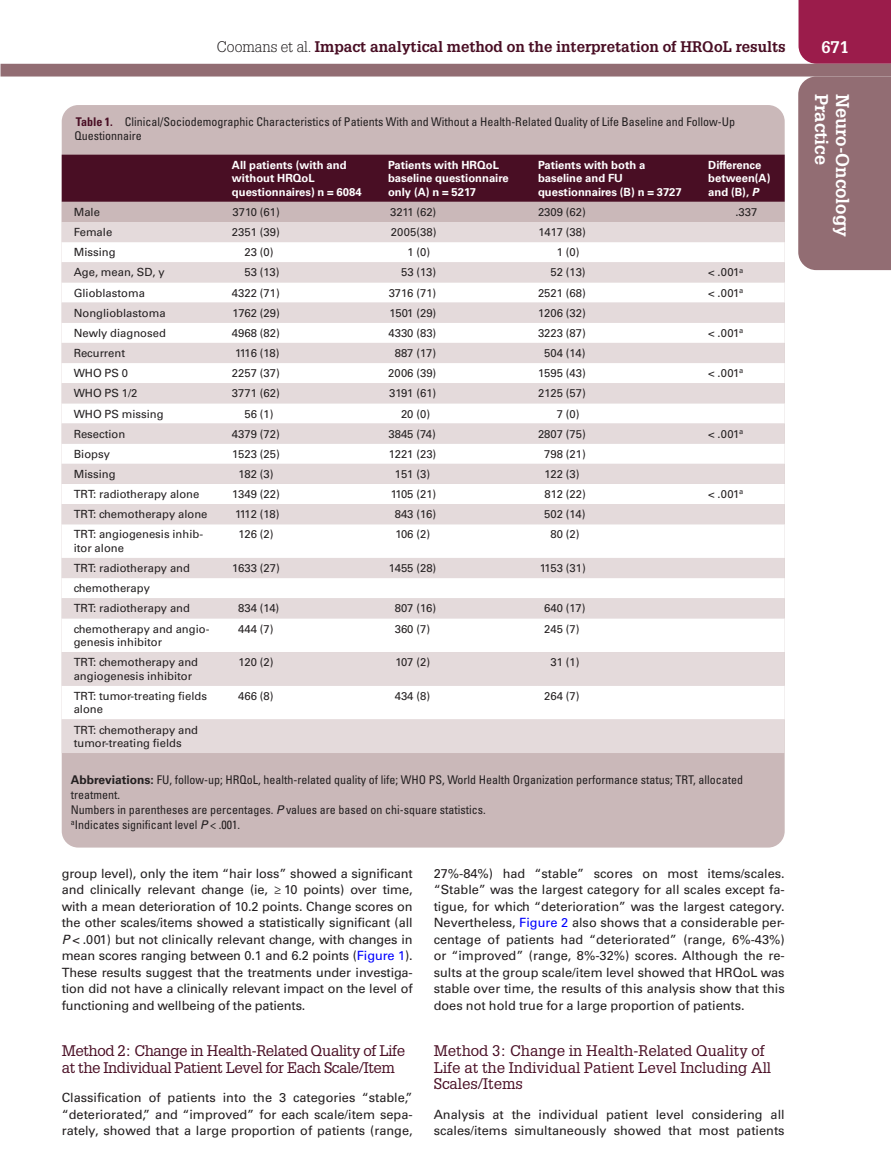
<style>
.page{position:relative;width:891px;height:1175px;background:#fff}
.page>*{position:absolute;margin:0;border:0;box-sizing:border-box;transform-origin:0 0}
.t1{font:700 18px "Glypha LT Std";color:#fff}
.t2{font:700 16.5px "Glypha LT Std";color:#fff}
.t3{font:15px/16.5px "Glypha LT Std";color:#490e24}
.t4{font:15px/16.5px "Glypha LT Std";letter-spacing:-.025em;color:#490e24}
.t5{font:700 15px "Glypha LT Std";color:#490e24}
.t6{font:12.75px/16.5px "Univers LT Std";color:#231f20;text-align:justify}
.t7{font:condensed 12px/15px "Univers LT Std";color:#231f20}
.t8{font:11.25px/13.5px "Univers LT Std";color:#231f20}
.t9{font:700 11.25px/13.5px "Univers LT Std";color:#fff}
.s1{font-weight:300;color:#231f20}
.s2{font-weight:700;color:#490e24}
.s3{font-style:italic}
.s4{font-weight:700;font-stretch:normal}
.s5{font-style:italic;font-stretch:normal}
.s6{color:#00f}
</style>
<div class="page">
<div style="left:799px;top:0;width:92px;height:64px;background:#9b1c4b"></div>
<div style="left:1px;top:64px;width:890px;height:12px;background:#926d73"></div>
<div style="left:798px;top:76px;width:93px;height:194px;background:#926d73"></div>
<div style="left:62px;top:105px;width:723px;height:742px;background:#cab8b9;border-radius:16px"></div>
<div style="left:62px;top:155px;width:723px;height:47px;background:#490e24"></div>
<div style="left:62px;top:222px;width:723px;height:531px;background:#e4dadb"></div>
<svg style="left:62px;top:242px;width:723px;height:477px;background:#f2eeee"></svg>
<p class="t5" style="left:217px;top:37px;width:570px"><span class="s1">Coomans et al.</span> Impact analytical method on the interpretation of HRQoL results</p>
<p class="t2" style="left:821px;top:37px;width:29px">671</p>
<h1 class="t1" style="left:833px;top:94px;width:73px;rotate:90deg">Practice</h1>
<h1 class="t1" style="left:854px;top:94px;width:145px;rotate:90deg">Neuro-Oncology</h1>
<p class="t7" style="left:74px;top:115px;width:662px;line-height:13.5px"><span class="s2">Table 1.</span> Clinical/Sociodemographic Characteristics of Patients With and Without a Health-Related Quality of Life Baseline and Follow-Up<br>Questionnaire</p>
<p class="t9" style="left:232px;top:158px;width:131px">All patients (with and without HRQoL questionnaires) n = 6084</p>
<p class="t9" style="left:388px;top:158px;width:122px">Patients with HRQoL baseline questionnaire only (A) n = 5217</p>
<p class="t9" style="left:538px;top:158px;width:145px">Patients with both a baseline and FU questionnaires (B) n = 3727</p>
<p class="t9" style="left:708px;top:158px;width:64px">Difference between(A) and (B), <span class="s3">P</span></p>
<p class="t8" style="left:74px;top:205px;width:28px">Male</p>
<p class="t8" style="left:233px;top:205px;width:49px">3710 (61)</p>
<p class="t8" style="left:390px;top:205px;width:48px">3211 (62)</p>
<p class="t8" style="left:538px;top:205px;width:49px">2309 (62)</p>
<p class="t8" style="left:736px;top:205px;width:23px">.337</p>
<p class="t8" style="left:74px;top:225px;width:40px">Female</p>
<p class="t8" style="left:232px;top:225px;width:49px">2351 (39)</p>
<p class="t8" style="left:391px;top:225px;width:47px">2005(38)</p>
<p class="t8" style="left:539px;top:225px;width:49px">1417 (38)</p>
<p class="t8" style="left:74px;top:246px;width:43px">Missing</p>
<p class="t8" style="left:244px;top:246px;width:31px">23 (0)</p>
<p class="t8" style="left:407px;top:246px;width:24px">1 (0)</p>
<p class="t8" style="left:557px;top:246px;width:24px">1 (0)</p>
<p class="t8" style="left:74px;top:266px;width:92px">Age, mean, SD, y</p>
<p class="t8" style="left:244px;top:266px;width:37px">53 (13)</p>
<p class="t8" style="left:401px;top:266px;width:37px">53 (13)</p>
<p class="t8" style="left:551px;top:266px;width:37px">52 (13)</p>
<p class="t8" style="left:708px;top:266px;width:37px">&lt; .001<sup>a</sup></p>
<p class="t8" style="left:74px;top:286px;width:73px">Glioblastoma</p>
<p class="t8" style="left:232px;top:286px;width:49px">4322 (71)</p>
<p class="t8" style="left:389px;top:286px;width:49px">3716 (71)</p>
<p class="t8" style="left:538px;top:286px;width:49px">2521 (68)</p>
<p class="t8" style="left:708px;top:286px;width:37px">&lt; .001<sup>a</sup></p>
<p class="t8" style="left:74px;top:306px;width:93px">Nonglioblastoma</p>
<p class="t8" style="left:233px;top:306px;width:49px">1762 (29)</p>
<p class="t8" style="left:389px;top:306px;width:49px">1501 (29)</p>
<p class="t8" style="left:538px;top:306px;width:49px">1206 (32)</p>
<p class="t8" style="left:74px;top:326px;width:94px">Newly diagnosed</p>
<p class="t8" style="left:232px;top:326px;width:49px">4968 (82)</p>
<p class="t8" style="left:389px;top:326px;width:49px">4330 (83)</p>
<p class="t8" style="left:538px;top:326px;width:49px">3223 (87)</p>
<p class="t8" style="left:708px;top:326px;width:37px">&lt; .001<sup>a</sup></p>
<p class="t8" style="left:74px;top:346px;width:53px">Recurrent</p>
<p class="t8" style="left:235px;top:346px;width:46px">1116 (18)</p>
<p class="t8" style="left:395px;top:346px;width:43px">887 (17)</p>
<p class="t8" style="left:544px;top:346px;width:43px">504 (14)</p>
<p class="t8" style="left:74px;top:366px;width:56px">WHO PS 0</p>
<p class="t8" style="left:232px;top:366px;width:49px">2257 (37)</p>
<p class="t8" style="left:388px;top:366px;width:50px">2006 (39)</p>
<p class="t8" style="left:538px;top:366px;width:49px">1595 (43)</p>
<p class="t8" style="left:708px;top:366px;width:37px">&lt; .001<sup>a</sup></p>
<p class="t8" style="left:74px;top:387px;width:65px">WHO PS 1/2</p>
<p class="t8" style="left:232px;top:387px;width:49px">3771 (62)</p>
<p class="t8" style="left:389px;top:387px;width:49px">3191 (61)</p>
<p class="t8" style="left:538px;top:387px;width:49px">2125 (57)</p>
<p class="t8" style="left:74px;top:407px;width:91px">WHO PS missing</p>
<p class="t8" style="left:244px;top:407px;width:31px">56 (1)</p>
<p class="t8" style="left:401px;top:407px;width:31px">20 (0)</p>
<p class="t8" style="left:557px;top:407px;width:24px">7 (0)</p>
<p class="t8" style="left:74px;top:427px;width:53px">Resection</p>
<p class="t8" style="left:232px;top:427px;width:49px">4379 (72)</p>
<p class="t8" style="left:389px;top:427px;width:49px">3845 (74)</p>
<p class="t8" style="left:538px;top:427px;width:49px">2807 (75)</p>
<p class="t8" style="left:708px;top:427px;width:37px">&lt; .001<sup>a</sup></p>
<p class="t8" style="left:74px;top:447px;width:38px">Biopsy</p>
<p class="t8" style="left:232px;top:447px;width:49px">1523 (25)</p>
<p class="t8" style="left:389px;top:447px;width:49px">1221 (23)</p>
<p class="t8" style="left:544px;top:447px;width:43px">798 (21)</p>
<p class="t8" style="left:74px;top:467px;width:43px">Missing</p>
<p class="t8" style="left:238px;top:467px;width:37px">182 (3)</p>
<p class="t8" style="left:395px;top:467px;width:37px">151 (3)</p>
<p class="t8" style="left:544px;top:467px;width:37px">122 (3)</p>
<p class="t8" style="left:74px;top:487px;width:127px">TRT: radiotherapy alone</p>
<p class="t8" style="left:232px;top:487px;width:49px">1349 (22)</p>
<p class="t8" style="left:391px;top:487px;width:47px">1105 (21)</p>
<p class="t8" style="left:544px;top:487px;width:43px">812 (22)</p>
<p class="t8" style="left:708px;top:487px;width:37px">&lt; .001<sup>a</sup></p>
<p class="t8" style="left:74px;top:507px;width:135px">TRT: chemotherapy alone</p>
<p class="t8" style="left:235px;top:507px;width:46px">1112 (18)</p>
<p class="t8" style="left:395px;top:507px;width:43px">843 (16)</p>
<p class="t8" style="left:544px;top:507px;width:43px">502 (14)</p>
<p class="t8" style="left:74px;top:528px;width:131px">TRT: angiogenesis inhib&shy;itor alone</p>
<p class="t8" style="left:238px;top:528px;width:37px">126 (2)</p>
<p class="t8" style="left:395px;top:528px;width:36px">106 (2)</p>
<p class="t8" style="left:551px;top:528px;width:31px">80 (2)</p>
<p class="t8" style="left:74px;top:561px;width:118px">TRT: radiotherapy and</p>
<p class="t8" style="left:232px;top:561px;width:49px">1633 (27)</p>
<p class="t8" style="left:389px;top:561px;width:49px">1455 (28)</p>
<p class="t8" style="left:540px;top:561px;width:48px">1153 (31)</p>
<p class="t8" style="left:74px;top:578px;width:118px;line-height:20.1px">chemotherapy<br>TRT: radiotherapy and</p>
<p class="t8" style="left:238px;top:601px;width:43px">834 (14)</p>
<p class="t8" style="left:395px;top:601px;width:43px">807 (16)</p>
<p class="t8" style="left:544px;top:601px;width:43px">640 (17)</p>
<p class="t8" style="left:74px;top:622px;width:137px">chemotherapy and angio&shy;genesis inhibitor</p>
<p class="t8" style="left:238px;top:622px;width:37px">444 (7)</p>
<p class="t8" style="left:395px;top:622px;width:37px">360 (7)</p>
<p class="t8" style="left:544px;top:622px;width:37px">245 (7)</p>
<p class="t8" style="left:74px;top:655px;width:126px">TRT: chemotherapy and angiogenesis inhibitor</p>
<p class="t8" style="left:238px;top:655px;width:37px">120 (2)</p>
<p class="t8" style="left:395px;top:655px;width:36px">107 (2)</p>
<p class="t8" style="left:551px;top:655px;width:31px">31 (1)</p>
<p class="t8" style="left:74px;top:689px;width:135px">TRT: tumor-treating fields alone</p>
<p class="t8" style="left:238px;top:689px;width:37px">466 (8)</p>
<p class="t8" style="left:395px;top:689px;width:37px">434 (8)</p>
<p class="t8" style="left:544px;top:689px;width:37px">264 (7)</p>
<p class="t8" style="left:74px;top:723px;width:126px">TRT: chemotherapy and tumor-treating fields</p>
<p class="t7" style="left:71px;top:772px;width:674px"><span class="s4">Abbreviations:</span> FU, follow-up; HRQoL, health-related quality of life; WHO PS, World Health Organization performance status; TRT, allocated treatment.<br>Numbers in parentheses are percentages. <span class="s5">P</span> values are based on chi-square statistics.<br><sup>a</sup>Indicates significant level <span class="s5">P</span> &lt; .001.</p>
<p class="t6" style="left:62px;top:865px;width:353px">group level), only the item “hair loss” showed a significant and clinically relevant change (ie, ≥ 10 points) over time, with a mean deterioration of 10.2 points. Change scores on the other scales/items showed a statistically significant (all <span class="s3">P</span> &lt; .001) but not clinically relevant change, with changes in mean scores ranging between 0.1 and 6.2 points (<span class="s6">Figure 1</span>).<br>These results suggest that the treatments under investiga&shy;tion did not have a clinically relevant impact on the level of functioning and wellbeing of the patients.</p>
<p class="t4" style="left:62px;top:1042px;width:345px">Method 2: Change in Health-Related Quality of Life at the Individual Patient Level for Each Scale/Item</p>
<p class="t6" style="left:62px;top:1089px;width:353px">Classification of patients into the 3 categories “stable,” “deteriorated,” and “improved” for each scale/item sepa&shy;rately, showed that a large proportion of patients (range,</p>
<p class="t6" style="left:434px;top:865px;width:353px">27%-84%) had “stable” scores on most items/scales. “Stable” was the largest category for all scales except fa&shy;tigue, for which “deterioration” was the largest category.<br>Nevertheless, <span class="s6">Figure 2</span> also shows that a considerable per&shy;centage of patients had “deteriorated” (range, 6%-43%) or “improved” (range, 8%-32%) scores. Although the re&shy;sults at the group scale/item level showed that HRQoL was stable over time, the results of this analysis show that this does not hold true for a large proportion of patients.</p>
<p class="t3" style="left:434px;top:1042px;width:339px">Method 3: Change in Health-Related Quality of<br>Life at the Individual Patient Level Including All<br>Scales/Items</p>
<p class="t6" style="left:434px;top:1106px;width:353px">Analysis at the individual patient level considering all scales/items simultaneously showed that most patients</p>
</div>
